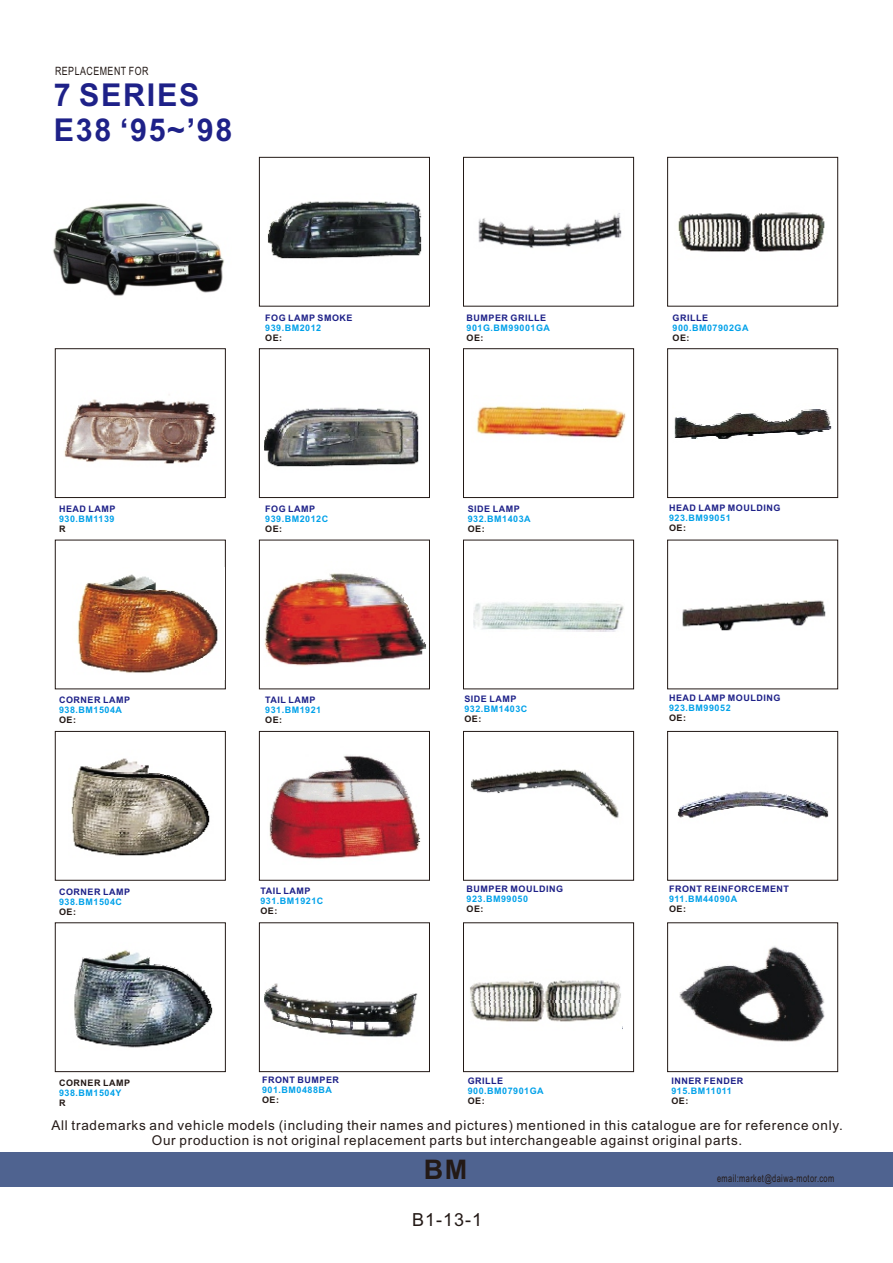
<style>
.page{position:relative;width:893px;height:1263px;background:#fff}
.page>*{position:absolute;margin:0;border:0;box-sizing:border-box;transform-origin:0 0}
.t1{font:700 31.5px/35.2px "Arial";letter-spacing:.055em;color:#1e2188}
.t2{font:700 27px "Arial";color:#231916}
.t3{font:18px "Arial";color:#231916}
.t4{font:13.5px/15.1px "Arial";letter-spacing:.055em;color:#231916;text-align:center}
.t5{font:11.4px "Arial";letter-spacing:.055em;color:#231916;scale:.77 1}
.t6{font:10.5px "Arial";letter-spacing:.055em;color:#231916;scale:.7 1}
.t7{font:700 9px "Arial";letter-spacing:.055em;color:#00a1e9}
.t8{font:700 9px "Arial";letter-spacing:.055em;color:#1e2188}
.t9{font:700 9px "Arial";letter-spacing:.055em;color:#231916}
</style>
<div class="page">
<div style="left:0;top:1152px;width:892px;height:34px;background:#4f6390"></div>
<div style="left:259px;top:157px;width:171px;height:150px;border:1px solid #231916"></div>
<div style="left:463px;top:157px;width:171px;height:150px;border:1px solid #231916"></div>
<div style="left:667px;top:157px;width:171px;height:150px;border:1px solid #231916"></div>
<div style="left:55px;top:348px;width:171px;height:150px;border:1px solid #231916"></div>
<div style="left:259px;top:348px;width:171px;height:150px;border:1px solid #231916"></div>
<div style="left:463px;top:348px;width:171px;height:150px;border:1px solid #231916"></div>
<div style="left:667px;top:348px;width:171px;height:150px;border:1px solid #231916"></div>
<div style="left:55px;top:540px;width:171px;height:149px;border:1px solid #231916"></div>
<div style="left:259px;top:540px;width:171px;height:149px;border:1px solid #231916"></div>
<div style="left:463px;top:540px;width:171px;height:149px;border:1px solid #231916"></div>
<div style="left:667px;top:540px;width:171px;height:149px;border:1px solid #231916"></div>
<div style="left:55px;top:731px;width:171px;height:150px;border:1px solid #231916"></div>
<div style="left:259px;top:731px;width:171px;height:150px;border:1px solid #231916"></div>
<div style="left:463px;top:731px;width:171px;height:150px;border:1px solid #231916"></div>
<div style="left:667px;top:731px;width:171px;height:150px;border:1px solid #231916"></div>
<div style="left:55px;top:922px;width:171px;height:150px;border:1px solid #231916"></div>
<div style="left:259px;top:922px;width:171px;height:150px;border:1px solid #231916"></div>
<div style="left:463px;top:922px;width:171px;height:150px;border:1px solid #231916"></div>
<div style="left:667px;top:922px;width:171px;height:150px;border:1px solid #231916"></div>
<img style="left:53px;top:203px;width:171px;height:93px">
<img style="left:64px;top:394px;width:153px;height:70px">
<img style="left:77px;top:574px;width:141px;height:99px">
<img style="left:268px;top:201px;width:154px;height:58px">
<img style="left:265px;top:407px;width:154px;height:60px">
<img style="left:264px;top:573px;width:162px;height:93px">
<img style="left:71px;top:758px;width:139px;height:98px">
<img style="left:74px;top:950px;width:139px;height:98px">
<img style="left:269px;top:755px;width:152px;height:104px">
<img style="left:265px;top:983px;width:153px;height:55px">
<img style="left:478px;top:213px;width:144px;height:35px">
<img style="left:678px;top:212px;width:147px;height:40px">
<img style="left:476px;top:406px;width:150px;height:32px">
<img style="left:674px;top:409px;width:158px;height:30px">
<img style="left:474px;top:602px;width:150px;height:30px">
<img style="left:682px;top:600px;width:144px;height:31px">
<img style="left:677px;top:791px;width:152px;height:28px">
<img style="left:471px;top:769px;width:148px;height:49px">
<img style="left:470px;top:980px;width:153px;height:49px">
<img style="left:679px;top:946px;width:146px;height:96px">
<p class="t5" style="left:55px;top:66px;width:123px">REPLACEMENT FOR</p>
<h1 class="t1" style="left:54px;top:80px;width:180px">7 SERIES<br>E38 ‘95~’98</h1>
<p class="t8" style="left:265px;top:314px;width:89px">FOG LAMP SMOKE</p>
<p class="t7" style="left:265px;top:324px;width:58px">939.BM2012</p>
<p class="t9" style="left:265px;top:334px;width:18px">OE:</p>
<p class="t8" style="left:467px;top:314px;width:81px">BUMPER GRILLE</p>
<p class="t7" style="left:467px;top:325px;width:85px">901G.BM99001GA</p>
<p class="t9" style="left:467px;top:335px;width:19px">OE:</p>
<p class="t8" style="left:672px;top:314px;width:37px">GRILLE</p>
<p class="t7" style="left:672px;top:324px;width:78px">900.BM07902GA</p>
<p class="t9" style="left:672px;top:334px;width:18px">OE:</p>
<p class="t8" style="left:59px;top:505px;width:58px">HEAD LAMP</p>
<p class="t7" style="left:59px;top:515px;width:57px">930.BM1139</p>
<p class="t9" style="left:59px;top:525px;width:8px">R</p>
<p class="t8" style="left:265px;top:505px;width:51px">FOG LAMP</p>
<p class="t7" style="left:265px;top:515px;width:65px">939.BM2012C</p>
<p class="t9" style="left:265px;top:525px;width:18px">OE:</p>
<p class="t8" style="left:468px;top:505px;width:53px">SIDE LAMP</p>
<p class="t7" style="left:468px;top:515px;width:65px">932.BM1403A</p>
<p class="t9" style="left:468px;top:526px;width:18px">OE:</p>
<p class="t8" style="left:669px;top:504px;width:113px">HEAD LAMP MOULDING</p>
<p class="t7" style="left:669px;top:514px;width:63px">923.BM99051</p>
<p class="t9" style="left:669px;top:524px;width:18px">OE:</p>
<p class="t8" style="left:59px;top:697px;width:72px">CORNER LAMP</p>
<p class="t7" style="left:59px;top:707px;width:65px">938.BM1504A</p>
<p class="t9" style="left:59px;top:717px;width:18px">OE:</p>
<p class="t8" style="left:265px;top:697px;width:52px">TAIL LAMP</p>
<p class="t7" style="left:265px;top:707px;width:58px">931.BM1921</p>
<p class="t9" style="left:265px;top:717px;width:18px">OE:</p>
<p class="t8" style="left:464px;top:696px;width:54px">SIDE LAMP</p>
<p class="t7" style="left:464px;top:706px;width:65px">932.BM1403C</p>
<p class="t9" style="left:464px;top:716px;width:18px">OE:</p>
<p class="t8" style="left:669px;top:694px;width:113px">HEAD LAMP MOULDING</p>
<p class="t7" style="left:669px;top:704px;width:63px">923.BM99052</p>
<p class="t9" style="left:669px;top:715px;width:18px">OE:</p>
<p class="t8" style="left:59px;top:888px;width:72px">CORNER LAMP</p>
<p class="t7" style="left:59px;top:898px;width:65px">938.BM1504C</p>
<p class="t9" style="left:59px;top:908px;width:18px">OE:</p>
<p class="t8" style="left:260px;top:888px;width:52px">TAIL LAMP</p>
<p class="t7" style="left:260px;top:898px;width:65px">931.BM1921C</p>
<p class="t9" style="left:260px;top:908px;width:19px">OE:</p>
<p class="t8" style="left:467px;top:886px;width:98px">BUMPER MOULDING</p>
<p class="t7" style="left:467px;top:896px;width:63px">923.BM99050</p>
<p class="t9" style="left:467px;top:906px;width:19px">OE:</p>
<p class="t8" style="left:669px;top:886px;width:121px">FRONT REINFORCEMENT</p>
<p class="t7" style="left:669px;top:896px;width:70px">911.BM44090A</p>
<p class="t9" style="left:669px;top:906px;width:18px">OE:</p>
<p class="t9" style="left:59px;top:1079px;width:72px">CORNER LAMP</p>
<p class="t7" style="left:59px;top:1089px;width:64px">938.BM1504Y</p>
<p class="t9" style="left:59px;top:1099px;width:8px">R</p>
<p class="t8" style="left:262px;top:1076px;width:78px">FRONT BUMPER</p>
<p class="t7" style="left:262px;top:1087px;width:72px">901.BM0488BA</p>
<p class="t9" style="left:262px;top:1097px;width:19px">OE:</p>
<p class="t8" style="left:468px;top:1077px;width:37px">GRILLE</p>
<p class="t7" style="left:468px;top:1087px;width:78px">900.BM07901GA</p>
<p class="t9" style="left:468px;top:1097px;width:18px">OE:</p>
<p class="t8" style="left:671px;top:1077px;width:73px">INNER FENDER</p>
<p class="t7" style="left:671px;top:1087px;width:62px">915.BM11011</p>
<p class="t9" style="left:671px;top:1097px;width:18px">OE:</p>
<h3 class="t4" style="left:51px;top:1119px;width:793px">All trademarks and vehicle models (including their names and pictures) mentioned in this catalogue are for reference only.<br>Our production is not original replacement parts but interchangeable against original parts.</h3>
<h2 class="t2" style="left:424px;top:1159px;width:45px">BM</h2>
<h3 class="t3" style="left:412px;top:1213px;width:72px">B1-13-1</h3>
<p class="t6" style="left:717px;top:1175px;width:169px">email:market@daiwa-motor.com</p>
</div>
